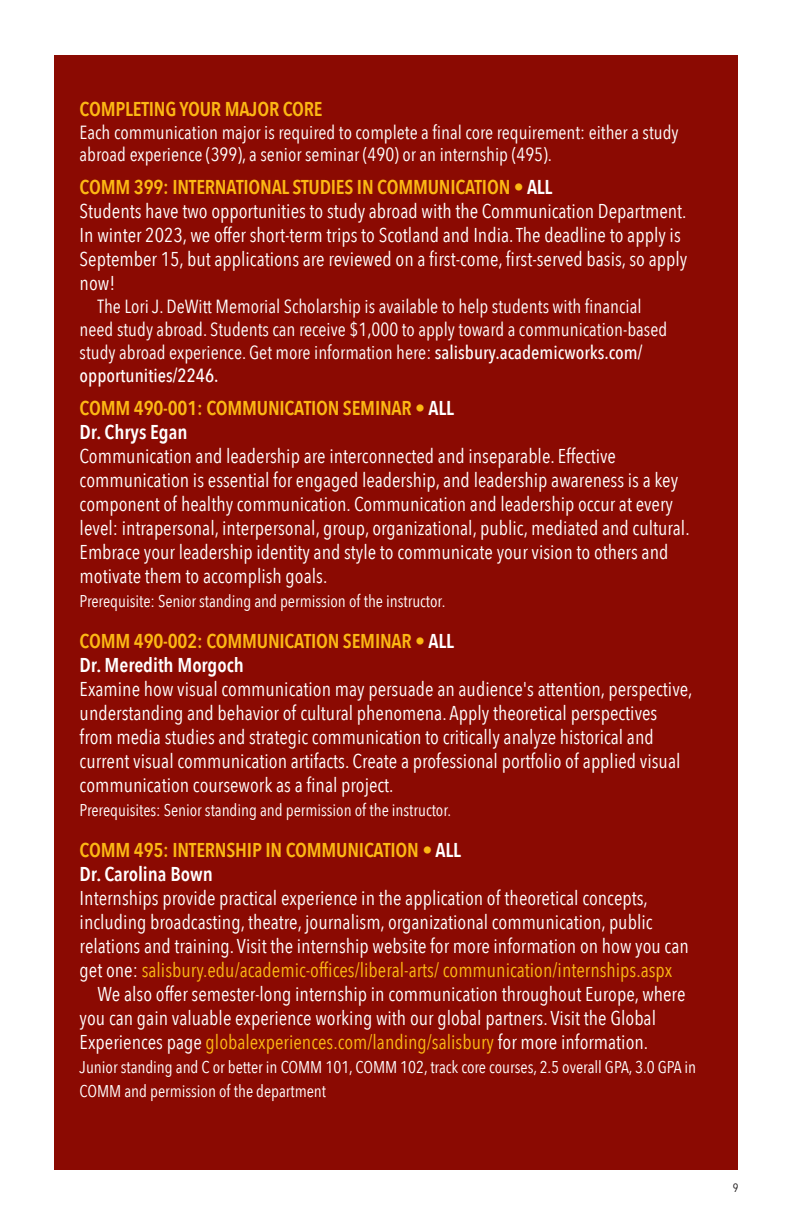
<style>
.page{position:relative;width:792px;height:1224px;background:#fff}
.page>*{position:absolute;margin:0;border:0;box-sizing:border-box;transform-origin:0 0}
.Body_Endcard{font:20px/24px "Avenir Next Condensed";color:#fff}
.TOC_Title{font:600 20px "Avenir Next Condensed";letter-spacing:-.01em;color:#fcb814}
.name{font:600 20px "Avenir Next Condensed";letter-spacing:-.005em;color:#fff}
.Indented_Body_Endcard{font:19px/22.8px "Avenir Next Condensed";color:#fff}
.requisites_endcard{font:17px/24px "Avenir Next Condensed";letter-spacing:-.005em;color:#fff}
.t1{font:12px "Avenir Next Condensed";color:#231f20}
.s1{color:#fff}
.s2{font-weight:500}
.s3{color:#fcb814}
</style>
<div class="page">
<div style="left:54px;top:55px;width:684px;height:1115px;background:#8b0a02"></div>
<p class="TOC_Title" style="left:80px;top:92px;width:245px">COMPLETING YOUR MAJOR CORE</p>
<p class="Indented_Body_Endcard" style="left:80px;top:120px;width:601px">Each communication major is required to complete a final core requirement: either a study abroad experience (399), a senior seminar (490) or an internship (495).</p>
<p class="TOC_Title" style="left:80px;top:170px;width:474px">COMM 399: INTERNATIONAL STUDIES IN COMMUNICATION • <span class="s1">ALL</span></p>
<p class="Body_Endcard" style="left:80px;top:198px;width:609px">Students have two opportunities to study abroad with the Communication Department.<br>In winter 2023, we offer short-term trips to Scotland and India. The deadline to apply is September 15, but applications are reviewed on a first-come, first-served basis, so apply now!</p>
<p class="Indented_Body_Endcard" style="left:80px;top:294px;width:589px;text-indent:18px">The Lori J. DeWitt Memorial Scholarship is available to help students with financial need study abroad. Students can receive $1,000 to apply toward a communication-based study abroad experience. Get more information here: <span class="s2">salisbury.academicworks.com/ opportunities/2246.</span></p>
<p class="TOC_Title" style="left:80px;top:390px;width:376px">COMM 490-001: COMMUNICATION SEMINAR • <span class="s1">ALL</span></p>
<p class="name" style="left:80px;top:414px;width:109px">Dr. Chrys Egan</p>
<p class="Body_Endcard" style="left:80px;top:443px;width:612px">Communication and leadership are interconnected and inseparable. Effective communication is essential for engaged leadership, and leadership awareness is a key component of healthy communication. Communication and leadership occur at every level: intrapersonal, interpersonal, group, organizational, public, mediated and cultural.<br>Embrace your leadership identity and style to communicate your vision to others and motivate them to accomplish goals.</p>
<p class="requisites_endcard" style="left:80px;top:588px;width:367px">Prerequisite: Senior standing and permission of the instructor.</p>
<p class="TOC_Title" style="left:80px;top:624px;width:376px">COMM 490-002: COMMUNICATION SEMINAR • <span class="s1">ALL</span></p>
<p class="name" style="left:80px;top:648px;width:166px">Dr. Meredith Morgoch</p>
<p class="Body_Endcard" style="left:80px;top:676px;width:615px">Examine how visual communication may persuade an audience's attention, perspective, understanding and behavior of cultural phenomena. Apply theoretical perspectives from media studies and strategic communication to critically analyze historical and current visual communication artifacts. Create a professional portfolio of applied visual communication coursework as a final project.</p>
<p class="requisites_endcard" style="left:80px;top:797px;width:373px">Prerequisites: Senior standing and permission of the instructor.</p>
<p class="TOC_Title" style="left:80px;top:833px;width:383px">COMM 495: INTERNSHIP IN COMMUNICATION • <span class="s1">ALL</span></p>
<p class="name" style="left:80px;top:857px;width:135px">Dr. Carolina Bown</p>
<p class="Body_Endcard" style="left:80px;top:885px;width:611px">Internships provide practical experience in the application of theoretical concepts, including broadcasting, theatre, journalism, organizational communication, public relations and training. Visit the internship website for more information on how you can get one: <span class="s3">salisbury.edu/academic-offices/liberal-arts/ communication/internships.aspx</span></p>
<p class="Body_Endcard" style="left:80px;top:981px;width:607px;text-indent:18px">We also offer semester-long internship in communication throughout Europe, where you can gain valuable experience working with our global partners. Visit the Global<br>Experiences page <span class="s3">globalexperiences.com/landing/salisbury</span> for more information.</p>
<p class="requisites_endcard" style="left:80px;top:1054px;width:618px">Junior standing and C or better in COMM 101, COMM 102, track core courses, 2.5 overall GPA, 3.0 GPA in<br>COMM and permission of the department</p>
<p class="t1" style="left:733px;top:1178px;width:7px">9</p>
</div>
